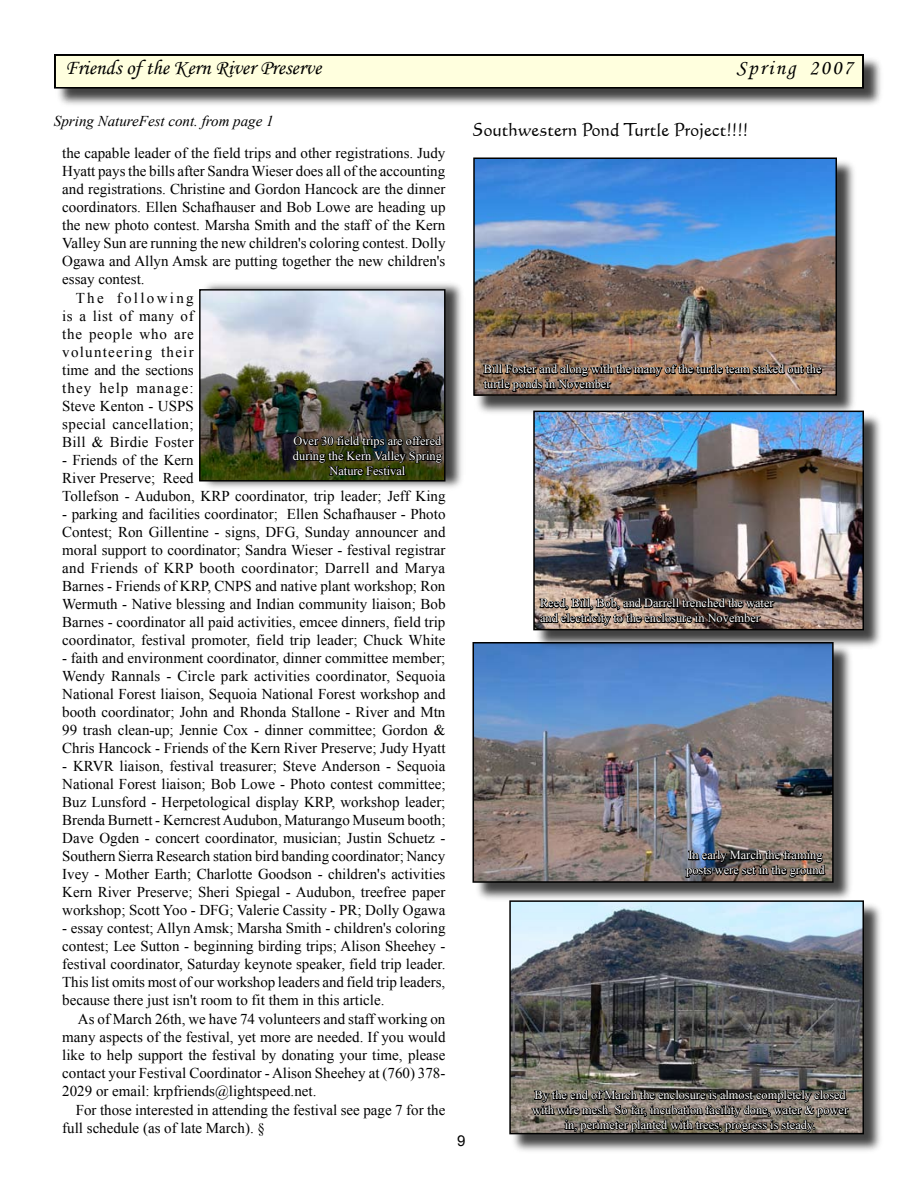
<style>
.page{position:relative;width:918px;height:1188px;background:#fff}
.page>*{position:absolute;margin:0;border:0;box-sizing:border-box;transform-origin:0 0}
.t1{font:21px "Monotype Corsiva";color:#000}
.t2{font:21px "Monotype Corsiva";letter-spacing:.105em;color:#000}
.t3{font:18px "Calligraphic 421 BT Roman B";color:#000}
.t4{font:15px/18px "Times New Roman";color:#000;text-align:justify}
.t5{font:italic 15px "Times New Roman";color:#000}
.t6{font:15px "Times New Roman";letter-spacing:.025em;color:#000}
.t7{font:15px "Times New Roman";letter-spacing:.085em;color:#000}
.t8{font:15px "Times New Roman";letter-spacing:.02em;color:#000}
.t9{font:15px "Times New Roman";letter-spacing:.035em;color:#000}
.t10{font:15px "Times New Roman";letter-spacing:.05em;color:#000}
.t11{font:15px "Times New Roman";letter-spacing:.07em;color:#000}
.t12{font:15px "Times New Roman";letter-spacing:.155em;color:#000}
.t13{font:15px "Arial";color:#000}
.t14{font:12.3px/14.9px "Times New Roman";color:#fff}
</style>
<div class="page">
<div style="left:56px;top:56px;width:828px;height:53px;background:#000;opacity:.75"></div>
<div style="left:55px;top:55px;width:808px;height:33px;background:#ffffde"></div>
<div style="left:54px;top:54px;width:810px;height:35px;border:2px solid #000"></div>
<div style="left:475px;top:159px;width:382px;height:257px;background:#000;opacity:.75"></div>
<img style="left:476px;top:161px;width:358px;height:232px">
<div style="left:473px;top:158px;width:364px;height:238px;border:2px solid #000"></div>
<div style="left:474px;top:644px;width:380px;height:259px;background:#000;opacity:.75"></div>
<img style="left:475px;top:645px;width:356px;height:235px">
<div style="left:472px;top:642px;width:362px;height:241px;border:2px solid #000"></div>
<div style="left:511px;top:902px;width:373px;height:253px;background:#000;opacity:.75"></div>
<img style="left:512px;top:903px;width:349px;height:228px">
<div style="left:509px;top:900px;width:355px;height:234px;border:2px solid #000"></div>
<div style="left:535px;top:412px;width:350px;height:238px;background:#000;opacity:.75"></div>
<img style="left:536px;top:414px;width:325px;height:213px">
<div style="left:533px;top:411px;width:331px;height:219px;border:2px solid #000"></div>
<svg style="left:482px;top:361px;width:341px;height:32px;background:#745b48"></svg>
<svg style="left:538px;top:595px;width:238px;height:33px;background:#5c4e46"></svg>
<img style="left:684px;top:846px;width:142px;height:34px">
<svg style="left:530px;top:1086px;width:320px;height:48px;background:#534d46"></svg>
<div style="left:201px;top:280px;width:265px;height:211px;background:#000;opacity:.75"></div>
<img style="left:201px;top:291px;width:242px;height:188px">
<div style="left:199px;top:289px;width:246px;height:192px;border:1px solid #000"></div>
<img style="left:292px;top:434px;width:152px;height:43px">
<h1 class="t1" style="left:65px;top:55px;width:258px">Friends of the Kern River Preserve</h1>
<h1 class="t2" style="left:736px;top:55px;width:118px">Spring 2007</h1>
<p class="t5" style="left:54px;top:111px;width:221px">Spring NatureFest cont. from page 1</p>
<p class="t4" style="left:62px;top:143px;width:385px">the capable leader of the field trips and other registrations. Judy</p>
<p class="t4" style="left:62px;top:161px;width:385px">Hyatt pays the bills after Sandra Wieser does all of the accounting</p>
<p class="t4" style="left:62px;top:179px;width:385px">and registrations. Christine and Gordon Hancock are the dinner</p>
<p class="t4" style="left:62px;top:197px;width:385px">coordinators. Ellen Schafhauser and Bob Lowe are heading up</p>
<p class="t4" style="left:62px;top:215px;width:385px">the new photo contest. Marsha Smith and the staff of the Kern</p>
<p class="t4" style="left:62px;top:233px;width:385px">Valley Sun are running the new children's coloring contest. Dolly</p>
<p class="t4" style="left:62px;top:251px;width:385px">Ogawa and Allyn Amsk are putting together the new children's</p>
<p class="t4" style="left:62px;top:269px;width:84px">essay contest.</p>
<p class="t12" style="left:76px;top:288px;width:119px">The following</p>
<p class="t9" style="left:62px;top:306px;width:133px">is a list of many of</p>
<p class="t10" style="left:62px;top:324px;width:133px">the people who are</p>
<p class="t7" style="left:62px;top:342px;width:133px">volunteering their</p>
<p class="t4" style="left:62px;top:361px;width:133px">time and the sections</p>
<p class="t11" style="left:62px;top:378px;width:133px">they help manage:</p>
<p class="t4" style="left:62px;top:397px;width:133px">Steve Kenton - USPS</p>
<p class="t6" style="left:62px;top:414px;width:133px">special cancellation;</p>
<p class="t8" style="left:62px;top:432px;width:133px">Bill &amp; Birdie Foster</p>
<p class="t4" style="left:62px;top:451px;width:385px;text-align:left">- Friends of the Kern<br>River Preserve; Reed<br>Tollefson - Audubon, KRP coordinator, trip leader; Jeff King</p>
<p class="t4" style="left:62px;top:505px;width:385px">- parking and facilities coordinator; Ellen Schafhauser - Photo Contest; Ron Gillentine - signs, DFG, Sunday announcer and moral support to coordinator; Sandra Wieser - festival registrar and Friends of KRP booth coordinator; Darrell and Marya Barnes - Friends of KRP, CNPS and native plant workshop; Ron Wermuth - Native blessing and Indian community liaison; Bob Barnes - coordinator all paid activities, emcee dinners, field trip coordinator, festival promoter, field trip leader; Chuck White</p>
<p class="t4" style="left:62px;top:649px;width:385px">- faith and environment coordinator, dinner committee member; Wendy Rannals - Circle park activities coordinator, Sequoia National Forest liaison, Sequoia National Forest workshop and booth coordinator; John and Rhonda Stallone - River and Mtn 99 trash clean-up; Jennie Cox - dinner committee; Gordon &amp; Chris Hancock - Friends of the Kern River Preserve; Judy Hyatt</p>
<p class="t4" style="left:62px;top:757px;width:385px">- KRVR liaison, festival treasurer; Steve Anderson - Sequoia National Forest liaison; Bob Lowe - Photo contest committee; Buz Lunsford - Herpetological display KRP, workshop leader; Brenda Burnett - Kerncrest Audubon, Maturango Museum booth; Dave Ogden - concert coordinator, musician; Justin Schuetz - Southern Sierra Research station bird banding coordinator; Nancy Ivey - Mother Earth; Charlotte Goodson - children's activities Kern River Preserve; Sheri Spiegal - Audubon, treefree paper workshop; Scott Yoo - DFG; Valerie Cassity - PR; Dolly Ogawa</p>
<p class="t4" style="left:62px;top:919px;width:385px">- essay contest; Allyn Amsk; Marsha Smith - children's coloring contest; Lee Sutton - beginning birding trips; Alison Sheehey - festival coordinator, Saturday keynote speaker, field trip leader.<br>This list omits most of our workshop leaders and field trip leaders, because there just isn't room to fit them in this article.</p>
<p class="t4" style="left:62px;top:1010px;width:385px;text-indent:16px">As of March 26th, we have 74 volunteers and staff working on many aspects of the festival, yet more are needed. If you would like to help support the festival by donating your time, please contact your Festival Coordinator - Alison Sheehey at (760) 378- 2029 or email: krpfriends@lightspeed.net.</p>
<p class="t4" style="left:62px;top:1101px;width:385px;text-indent:14px">For those interested in attending the festival see page 7 for the full schedule (as of late March). §</p>
<p class="t14" style="left:293px;top:433px;width:150px;text-align:center">Over 30 field trips are offered during the Kern Valley Spring<br>Nature Festival</p>
<p class="t3" style="left:472px;top:118px;width:277px">Southwestern Pond Turtle Project!!!!</p>
<p class="t14" style="left:484px;top:362px;width:339px">Bill Foster and along with the many of the turtle team staked out the turtle ponds in November</p>
<p class="t14" style="left:540px;top:596px;width:235px">Reed, Bill, Bob, and Darrell trenched the water and electricity to the enclosure in November</p>
<p class="t14" style="left:686px;top:848px;width:140px">In early March the framing posts were set in the ground</p>
<p class="t13" style="left:457px;top:1131px;width:10px">9</p>
<p class="t14" style="left:532px;top:1088px;width:318px;text-align:center">By the end of March the enclosure is almost completely closed with wire mesh. So far, incubation facility done, water &amp; power in, perimeter planted with trees, progress is steady.</p>
</div>
